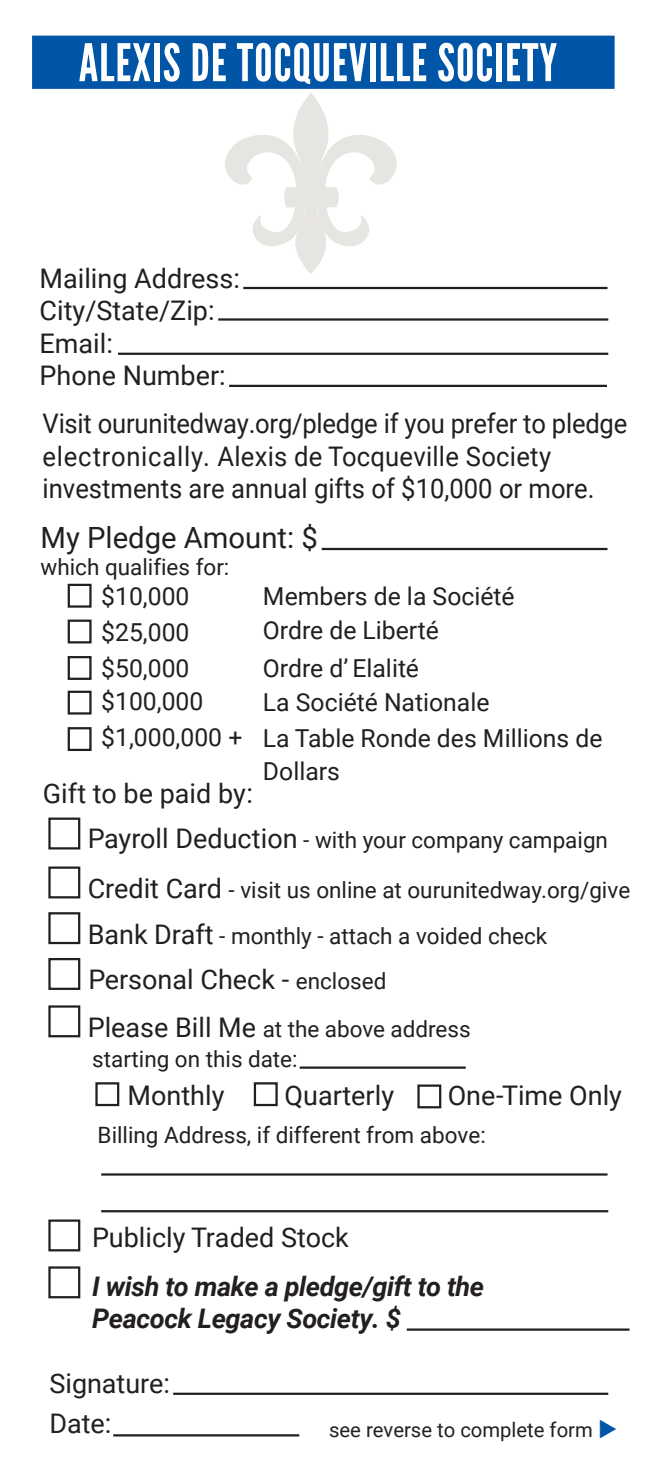
<style>
.page{position:relative;width:648px;height:1458px;background:#fff}
.page>*{position:absolute;margin:0;border:0;box-sizing:border-box;transform-origin:0 0}
.t1{font:51.75px "League Gothic";letter-spacing:.02em;color:#fff}
.t2{font:29.25px "Roboto";color:#231f20}
.t3{font:27px/32.4px "Roboto";color:#231f20}
.t4{font:27px/32.4px "Roboto";color:#231f20;scale:.95 1}
.t5{font:italic 700 27px/32.4px "Roboto";letter-spacing:-.015em;color:#231f20}
.t6{font:24.75px/36px "Roboto";color:#231f20}
.t7{font:22.5px/29.2px "Roboto";color:#231f20}
.t8{font:20.25px "Roboto";color:#231f20}
.s1{font-size:27px}
.s2{font-size:22.5px}
</style>
<div class="page">
<svg style="left:225px;top:93px;width:172px;height:181px"></svg>
<div style="left:32px;top:36px;width:583px;height:53px;background:#0155a7;border:2px solid #0155a7"></div>
<div style="left:48px;top:818px;width:32px;height:32px;border:2px solid #231f20"></div>
<div style="left:48px;top:912px;width:32px;height:32px;border:2px solid #231f20"></div>
<div style="left:48px;top:867px;width:32px;height:31px;border:2px solid #231f20"></div>
<div style="left:48px;top:958px;width:32px;height:32px;border:2px solid #231f20"></div>
<div style="left:48px;top:1005px;width:32px;height:32px;border:2px solid #231f20"></div>
<div style="left:48px;top:1220px;width:32px;height:31px;border:2px solid #231f20"></div>
<div style="left:68px;top:584px;width:24px;height:24px;border:2px solid #231f20"></div>
<div style="left:68px;top:620px;width:24px;height:23px;border:2px solid #231f20"></div>
<div style="left:95px;top:1082px;width:24px;height:24px;border:2px solid #231f20"></div>
<div style="left:417px;top:1085px;width:24px;height:23px;border:2px solid #231f20"></div>
<div style="left:254px;top:1082px;width:24px;height:24px;border:2px solid #231f20"></div>
<div style="left:68px;top:656px;width:24px;height:24px;border:2px solid #231f20"></div>
<div style="left:68px;top:691px;width:24px;height:24px;border:2px solid #231f20"></div>
<div style="left:68px;top:727px;width:24px;height:24px;border:2px solid #231f20"></div>
<hr style="left:300px;top:1067px;width:166px;height:2px;background:#231f20">
<hr style="left:173px;top:1393px;width:435px;height:2px;background:#231f20">
<hr style="left:113px;top:1434px;width:186px;height:3px;background:#231f20">
<hr style="left:322px;top:548px;width:286px;height:2px;background:#231f20">
<hr style="left:243px;top:287px;width:365px;height:2px;background:#231f20">
<hr style="left:218px;top:318px;width:390px;height:3px;background:#231f20">
<hr style="left:118px;top:353px;width:490px;height:2px;background:#231f20">
<hr style="left:101px;top:1173px;width:507px;height:3px;background:#231f20">
<hr style="left:101px;top:1210px;width:507px;height:2px;background:#231f20">
<div style="left:48px;top:1266px;width:32px;height:32px;border:2px solid #231f20"></div>
<hr style="left:229px;top:385px;width:378px;height:2px;background:#231f20">
<hr style="left:407px;top:1328px;width:222px;height:3px;background:#231f20">
<h1 class="t1" style="left:79px;top:32px;width:480px">ALEXIS DE TOCQUEVILLE SOCIETY</h1>
<p class="t3" style="left:40px;top:261px;width:202px">Mailing Address:<br>City/State/Zip:<br>Email:<br>Phone Number:</p>
<p class="t4" style="left:43px;top:407px;width:617px">Visit ourunitedway.org/pledge if you prefer to pledge electronically. Alexis de Tocqueville Society investments are annual gifts of $10,000 or more.</p>
<h2 class="t2" style="left:41px;top:517px;width:279px">My Pledge Amount: $</h2>
<p class="t7" style="left:41px;top:551px;width:190px">which qualifies for:</p>
<p class="t6" style="left:101px;top:577px;width:90px;text-align:justify">$10,000 $25,000 $50,000</p>
<p class="t6" style="left:101px;top:683px;width:143px">$100,000 $1,000,000 +</p>
<p class="t3" style="left:43px;top:777px;width:212px">Gift to be paid by:</p>
<p class="t7" style="left:88px;top:825px;width:522px"><span class="s1">Payroll Deduction</span> - with your company campaign</p>
<p class="t7" style="left:88px;top:874px;width:544px"><span class="s1">Credit Card</span> - visit us online at ourunitedway.org/give</p>
<p class="t6" style="left:263px;top:579px;width:253px;line-height:33.8px">Members de la Société<br>Ordre de Liberté</p>
<p class="t6" style="left:263px;top:651px;width:228px;line-height:33.8px">Ordre d’ Elalité<br>La Société Nationale</p>
<p class="t6" style="left:263px;top:721px;width:341px;line-height:33.3px">La Table Ronde des Millions de<br>Dollars</p>
<p class="t7" style="left:88px;top:920px;width:461px"><span class="s1">Bank Draft</span> - monthly - attach a voided check</p>
<p class="t3" style="left:89px;top:963px;width:299px">Personal Check - <span class="s2">enclosed</span></p>
<p class="t7" style="left:88px;top:1014px;width:384px"><span class="s1">Please Bill Me</span> at the above address starting on this date:</p>
<p class="t3" style="left:127px;top:1078px;width:98px">Monthly</p>
<p class="t3" style="left:285px;top:1078px;width:111px">Quarterly</p>
<p class="t3" style="left:448px;top:1078px;width:176px">One-Time Only</p>
<p class="t7" style="left:98px;top:1119px;width:390px">Billing Address, if different from above:</p>
<p class="t3" style="left:92px;top:1220px;width:258px">Publicly Traded Stock</p>
<p class="t5" style="left:92px;top:1269px;width:394px">I wish to make a pledge/gift to the<br>Peacock Legacy Society. $</p>
<p class="t3" style="left:49px;top:1362px;width:122px;line-height:40.5px">Signature:<br>Date:</p>
<p class="t8" style="left:329px;top:1415px;width:265px">see reverse to complete form</p>
</div>
